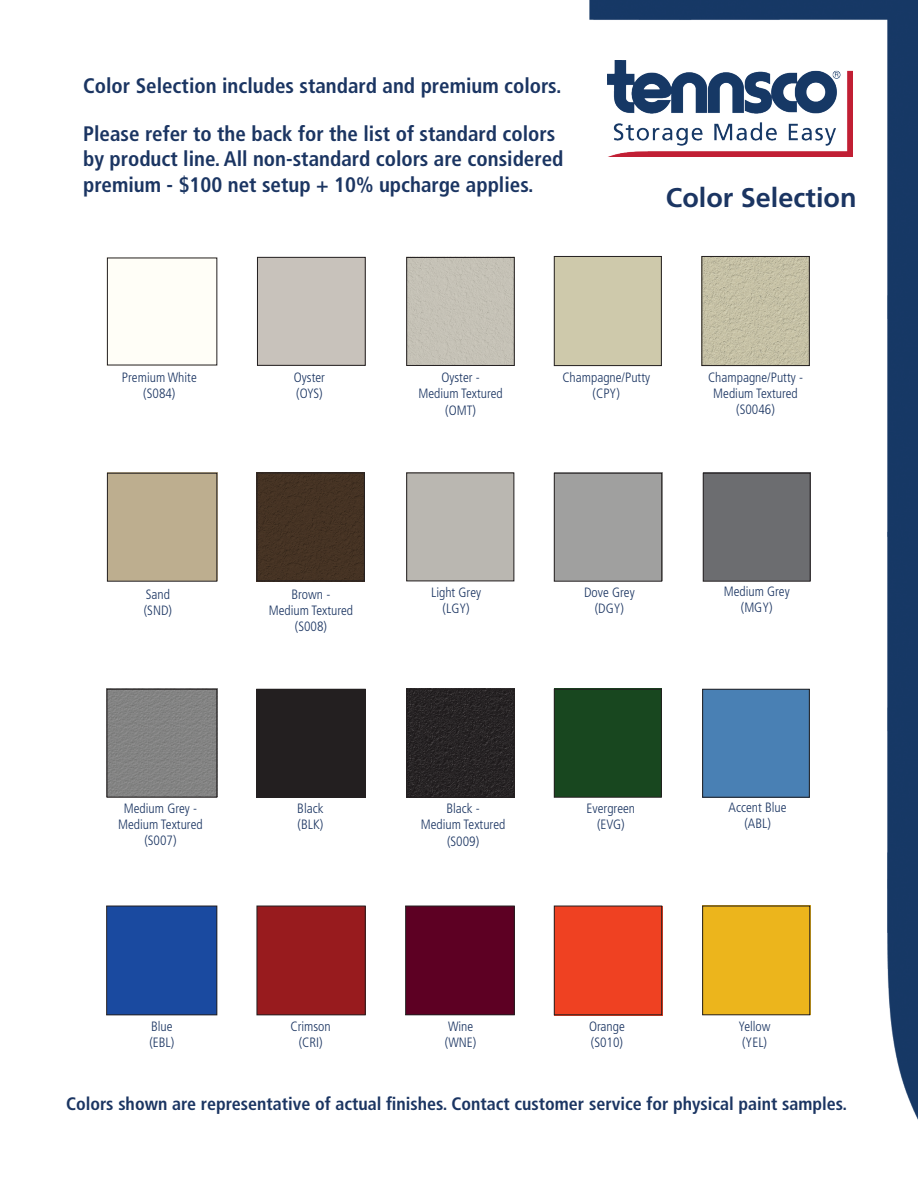
<style>
.page{position:relative;width:918px;height:1188px;background:#fff}
.page>*{position:absolute;margin:0;border:0;box-sizing:border-box;transform-origin:0 0}
.t1{font:700 27px "Frutiger LT Std";color:#1b3562}
.t2{font:700 condensed 21px/25.2px "Frutiger LT Std";color:#1b3562}
.t3{font:700 condensed 18px "Frutiger LT Std";color:#1b3562}
.t4{font:300 condensed 13.5px/16.2px "Frutiger LT Std";color:#1b3562;text-align:center}
</style>
<div class="page">
<div style="left:106px;top:258px;width:111px;height:108px;background:#fffef7"></div>
<div style="left:406px;top:906px;width:108px;height:109px;background:#5d0023"></div>
<div style="left:257px;top:258px;width:109px;height:108px;background:#c8c2bb"></div>
<img style="left:408px;top:691px;width:105px;height:105px">
<div style="left:107px;top:473px;width:110px;height:108px;background:#bdae8f"></div>
<div style="left:257px;top:689px;width:109px;height:108px;background:#231f20"></div>
<div style="left:406px;top:473px;width:108px;height:108px;background:#bab7b1"></div>
<div style="left:554px;top:256px;width:108px;height:110px;background:#cec9ab"></div>
<img style="left:569px;top:0;width:349px;height:1120px">
<div style="left:259px;top:475px;width:104px;height:104px;background:#453323"></div>
<div style="left:554px;top:473px;width:108px;height:108px;background:#a0a09f"></div>
<img style="left:109px;top:691px;width:106px;height:105px">
<div style="left:259px;top:908px;width:105px;height:105px;background:#981b1e"></div>
<div style="left:704px;top:908px;width:104px;height:105px;background:#ecb51c"></div>
<div style="left:556px;top:691px;width:104px;height:105px;background:#18471f"></div>
<div style="left:556px;top:908px;width:104px;height:105px;background:#ef4122"></div>
<div style="left:108px;top:908px;width:107px;height:105px;background:#1a4aa0"></div>
<div style="left:408px;top:259px;width:105px;height:105px;background:#c5c2b6"></div>
<div style="left:257px;top:257px;width:109px;height:109px;border:1px solid #231f20"></div>
<div style="left:406px;top:257px;width:109px;height:109px;border:1px solid #231f20"></div>
<div style="left:554px;top:256px;width:108px;height:110px;border:1px solid #231f20"></div>
<div style="left:701px;top:256px;width:109px;height:110px;border:1px solid #231f20"></div>
<div style="left:703px;top:473px;width:108px;height:109px;border:1px solid #231f20"></div>
<div style="left:554px;top:473px;width:108px;height:109px;border:1px solid #231f20"></div>
<div style="left:406px;top:473px;width:108px;height:108px;border:1px solid #231f20"></div>
<div style="left:257px;top:473px;width:108px;height:108px;border:1px solid #231f20"></div>
<div style="left:107px;top:473px;width:110px;height:109px;border:1px solid #231f20"></div>
<div style="left:107px;top:689px;width:110px;height:109px;border:1px solid #231f20"></div>
<div style="left:406px;top:689px;width:109px;height:109px;border:1px solid #231f20"></div>
<div style="left:554px;top:689px;width:108px;height:109px;border:1px solid #231f20"></div>
<div style="left:702px;top:689px;width:108px;height:109px;border:1px solid #231f20"></div>
<div style="left:405px;top:906px;width:110px;height:109px;border:1px solid #231f20"></div>
<div style="left:257px;top:906px;width:109px;height:109px;border:1px solid #231f20"></div>
<div style="left:106px;top:906px;width:111px;height:109px;border:1px solid #231f20"></div>
<div style="left:256px;top:689px;width:110px;height:109px;border:1px solid #231f20"></div>
<div style="left:554px;top:906px;width:108px;height:109px;border:1px solid #231f20"></div>
<h2 class="t2" style="left:83px;top:73px;width:480px">Color Selection includes standard and premium colors.</h2>
<h2 class="t2" style="left:83px;top:121px;width:482px">Please refer to the back for the list of standard colors by product line. All non-standard colors are considered premium - $100 net setup + 10% upcharge applies.</h2>
<h1 class="t1" style="left:666px;top:182px;width:192px">Color Selection</h1>
<p class="t4" style="left:122px;top:369px;width:76px">Premium White (S084)</p>
<p class="t4" style="left:294px;top:369px;width:33px;text-align:left">Oyster (OYS)</p>
<p class="t4" style="left:562px;top:370px;width:89px">Champagne/Putty (CPY)</p>
<p class="t4" style="left:708px;top:370px;width:96px">Champagne/Putty -<br>Medium Textured (S0046)</p>
<p class="t4" style="left:418px;top:370px;width:86px">Oyster -<br>Medium Textured (OMT)</p>
<p class="t4" style="left:144px;top:586px;width:30px;text-align:left">Sand (SND)</p>
<p class="t4" style="left:269px;top:586px;width:86px">Brown -<br>Medium Textured (S008)</p>
<p class="t4" style="left:431px;top:585px;width:52px">Light Grey (LGY)</p>
<p class="t4" style="left:584px;top:585px;width:52px">Dove Grey (DGY)</p>
<p class="t4" style="left:724px;top:583px;width:68px">Medium Grey (MGY)</p>
<p class="t4" style="left:118px;top:800px;width:86px">Medium Grey -<br>Medium Textured (S007)</p>
<p class="t4" style="left:297px;top:801px;width:28px;text-align:left">Black (BLK)</p>
<p class="t4" style="left:421px;top:801px;width:86px">Black -<br>Medium Textured (S009)</p>
<p class="t4" style="left:729px;top:799px;width:59px">Accent Blue (ABL)</p>
<p class="t4" style="left:587px;top:800px;width:50px">Evergreen (EVG)</p>
<p class="t4" style="left:149px;top:1018px;width:26px;text-align:left">Blue (EBL)</p>
<p class="t4" style="left:291px;top:1018px;width:42px">Crimson (CRI)</p>
<p class="t4" style="left:445px;top:1019px;width:33px;text-align:left">Wine (WNE)</p>
<p class="t4" style="left:589px;top:1018px;width:37px;text-align:left">Orange (S010)</p>
<p class="t4" style="left:739px;top:1019px;width:34px;text-align:left">Yellow (YEL)</p>
<h3 class="t3" style="left:66px;top:1093px;width:782px">Colors shown are representative of actual finishes. Contact customer service for physical paint samples.</h3>
</div>
